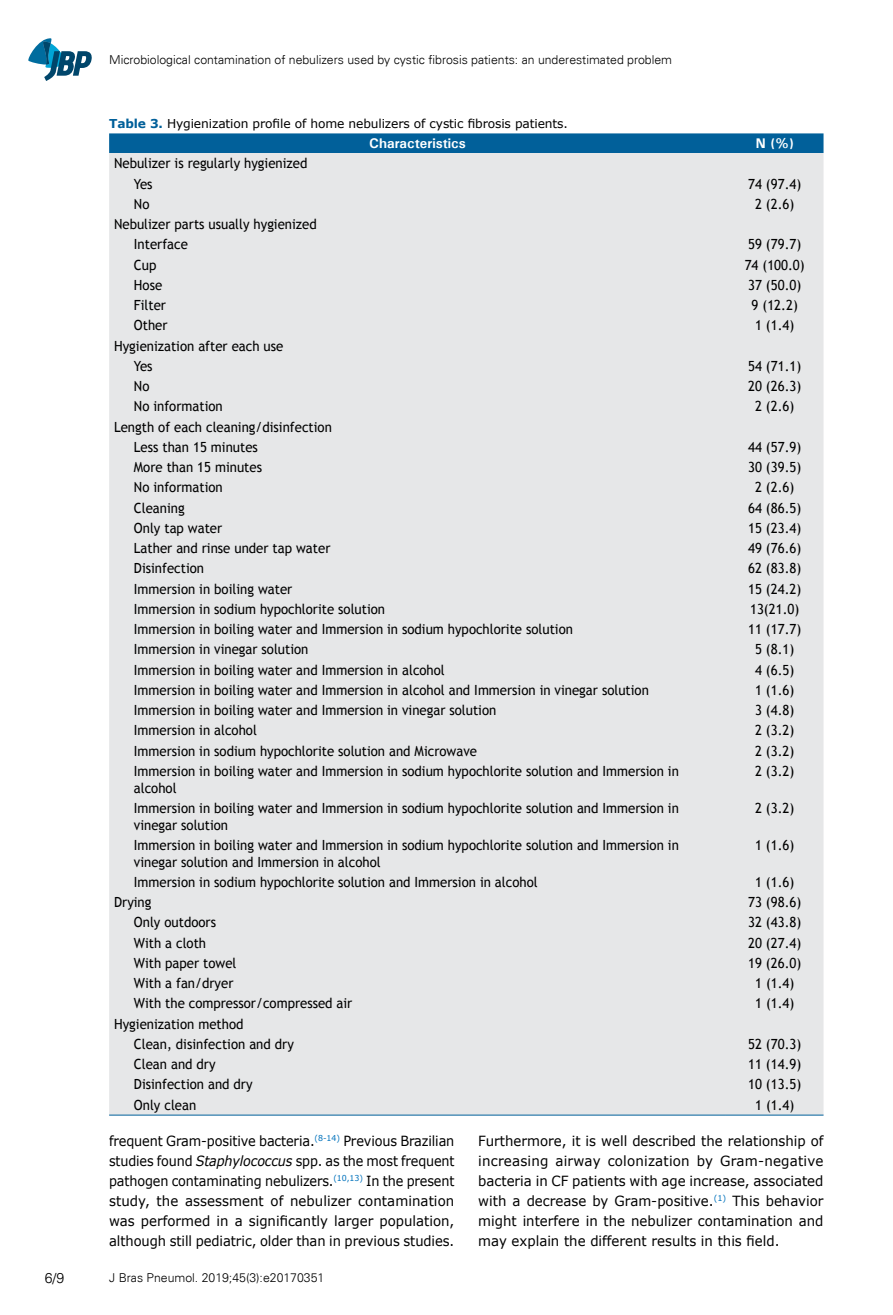
<style>
.page{position:relative;width:893px;height:1315px;background:#fff}
.page>*{position:absolute;margin:0;border:0;box-sizing:border-box;transform-origin:0 0}
.t1{font:14px/20.3px "Trebuchet MS";color:#000;scale:.94 1}
.t2{font:14px/19.9px "Verdana";letter-spacing:-.005em;color:#000;text-align:justify;scale:.92 1}
.t3{font:14px/19.9px "Verdana";letter-spacing:-.005em;color:#000;text-align:justify;scale:.95 1}
.t4{font:700 14px "Univers";color:#fff}
.t5{font:300 14px "Univers";color:#000}
.t6{font:300 12.25px "Univers";color:#000}
.t7{font:12.25px "Verdana";letter-spacing:-.01em;color:#000}
.s1{font-weight:700;color:#01609a}
.s2{font-style:italic}
</style>
<div class="page">
<svg style="left:28px;top:38px;width:64px;height:43px"></svg>
<div style="left:109px;top:133px;width:714px;height:20px;background:#01609a"></div>
<div style="left:109px;top:153px;width:714px;height:961px;background:#e6e7e8"></div>
<hr style="left:109px;top:1114px;width:617px;height:1px;background:#01609a">
<hr style="left:726px;top:1114px;width:97px;height:1px;background:#01609a">
<p class="t6" style="left:109px;top:52px;width:564px">Microbiological contamination of nebulizers used by cystic fibrosis patients: an underestimated problem</p>
<p class="t7" style="left:109px;top:116px;width:460px"><span class="s1">Table 3.</span> Hygienization profile of home nebulizers of cystic fibrosis patients.</p>
<p class="t4" style="left:369px;top:135px;width:98px">Characteristics</p>
<p class="t4" style="left:756px;top:135px;width:40px">N (%)</p>
<p class="t1" style="left:134px;top:153px;width:186px;text-indent:-20px">Nebulizer is regularly hygienized<br>Yes</p>
<p class="t1" style="left:748px;top:174px;width:58px">74 (97.4)</p>
<p class="t1" style="left:134px;top:194px;width:18px">No</p>
<p class="t1" style="left:755px;top:194px;width:43px">2 (2.6)</p>
<p class="t1" style="left:134px;top:214px;width:196px;text-indent:-20px">Nebulizer parts usually hygienized<br>Interface</p>
<p class="t1" style="left:748px;top:234px;width:58px">59 (79.7)</p>
<p class="t1" style="left:134px;top:255px;width:25px">Cup</p>
<p class="t1" style="left:745px;top:255px;width:65px">74 (100.0)</p>
<p class="t1" style="left:134px;top:275px;width:32px">Hose</p>
<p class="t1" style="left:748px;top:275px;width:58px">37 (50.0)</p>
<p class="t1" style="left:134px;top:295px;width:36px">Filter</p>
<p class="t1" style="left:752px;top:295px;width:51px">9 (12.2)</p>
<p class="t1" style="left:134px;top:315px;width:37px">Other</p>
<p class="t1" style="left:755px;top:315px;width:43px">1 (1.4)</p>
<p class="t1" style="left:134px;top:336px;width:160px;text-indent:-20px">Hygienization after each use<br>Yes</p>
<p class="t1" style="left:748px;top:356px;width:58px">54 (71.1)</p>
<p class="t1" style="left:134px;top:376px;width:18px">No</p>
<p class="t1" style="left:748px;top:376px;width:58px">20 (26.3)</p>
<p class="t1" style="left:134px;top:396px;width:96px">No information</p>
<p class="t1" style="left:755px;top:396px;width:43px">2 (2.6)</p>
<p class="t1" style="left:134px;top:416px;width:212px;text-indent:-20px">Length of each cleaning/disinfection<br>Less than 15 minutes</p>
<p class="t1" style="left:748px;top:437px;width:58px">44 (57.9)</p>
<p class="t1" style="left:134px;top:457px;width:138px">More than 15 minutes</p>
<p class="t1" style="left:748px;top:457px;width:58px">30 (39.5)</p>
<p class="t1" style="left:134px;top:477px;width:96px">No information</p>
<p class="t1" style="left:755px;top:477px;width:43px">2 (2.6)</p>
<p class="t1" style="left:134px;top:497px;width:56px">Cleaning</p>
<p class="t1" style="left:748px;top:497px;width:58px">64 (86.5)</p>
<p class="t1" style="left:134px;top:518px;width:96px">Only tap water</p>
<p class="t1" style="left:748px;top:518px;width:58px">15 (23.4)</p>
<p class="t1" style="left:134px;top:538px;width:211px">Lather and rinse under tap water</p>
<p class="t1" style="left:748px;top:538px;width:58px">49 (76.6)</p>
<p class="t1" style="left:134px;top:558px;width:76px">Disinfection</p>
<p class="t1" style="left:748px;top:558px;width:58px">62 (83.8)</p>
<p class="t1" style="left:134px;top:578px;width:170px">Immersion in boiling water</p>
<p class="t1" style="left:748px;top:578px;width:58px">15 (24.2)</p>
<p class="t1" style="left:134px;top:599px;width:269px">Immersion in sodium hypochlorite solution</p>
<p class="t1" style="left:750px;top:599px;width:54px">13(21.0)</p>
<p class="t1" style="left:134px;top:619px;width:469px">Immersion in boiling water and Immersion in sodium hypochlorite solution</p>
<p class="t1" style="left:748px;top:619px;width:58px">11 (17.7)</p>
<p class="t1" style="left:134px;top:639px;width:187px">Immersion in vinegar solution</p>
<p class="t1" style="left:755px;top:639px;width:43px">5 (8.1)</p>
<p class="t1" style="left:134px;top:659px;width:332px">Immersion in boiling water and Immersion in alcohol</p>
<p class="t1" style="left:755px;top:659px;width:43px">4 (6.5)</p>
<p class="t1" style="left:134px;top:680px;width:549px">Immersion in boiling water and Immersion in alcohol and Immersion in vinegar solution</p>
<p class="t1" style="left:755px;top:680px;width:43px">1 (1.6)</p>
<p class="t1" style="left:134px;top:700px;width:387px">Immersion in boiling water and Immersion in vinegar solution</p>
<p class="t1" style="left:755px;top:700px;width:43px">3 (4.8)</p>
<p class="t1" style="left:134px;top:720px;width:132px">Immersion in alcohol</p>
<p class="t1" style="left:755px;top:720px;width:43px">2 (3.2)</p>
<p class="t1" style="left:134px;top:740px;width:366px">Immersion in sodium hypochlorite solution and Microwave</p>
<p class="t1" style="left:755px;top:740px;width:43px">2 (3.2)</p>
<p class="t1" style="left:134px;top:762px;width:581px;line-height:16.8px">Immersion in boiling water and Immersion in sodium hypochlorite solution and Immersion in alcohol</p>
<p class="t1" style="left:755px;top:761px;width:43px">2 (3.2)</p>
<p class="t1" style="left:134px;top:799px;width:581px;line-height:16.8px">Immersion in boiling water and Immersion in sodium hypochlorite solution and Immersion in vinegar solution</p>
<p class="t1" style="left:755px;top:798px;width:43px">2 (3.2)</p>
<p class="t1" style="left:134px;top:836px;width:581px;line-height:16.8px">Immersion in boiling water and Immersion in sodium hypochlorite solution and Immersion in vinegar solution and Immersion in alcohol</p>
<p class="t1" style="left:755px;top:835px;width:43px">1 (1.6)</p>
<p class="t1" style="left:134px;top:872px;width:431px">Immersion in sodium hypochlorite solution and Immersion in alcohol</p>
<p class="t1" style="left:755px;top:872px;width:43px">1 (1.6)</p>
<p class="t1" style="left:114px;top:892px;width:41px">Drying</p>
<p class="t1" style="left:748px;top:892px;width:58px">73 (98.6)</p>
<p class="t1" style="left:134px;top:912px;width:89px">Only outdoors</p>
<p class="t1" style="left:748px;top:912px;width:58px">32 (43.8)</p>
<p class="t1" style="left:134px;top:933px;width:78px">With a cloth</p>
<p class="t1" style="left:748px;top:933px;width:58px">20 (27.4)</p>
<p class="t1" style="left:134px;top:953px;width:111px">With paper towel</p>
<p class="t1" style="left:748px;top:953px;width:58px">19 (26.0)</p>
<p class="t1" style="left:134px;top:973px;width:107px">With a fan/dryer</p>
<p class="t1" style="left:755px;top:973px;width:43px">1 (1.4)</p>
<p class="t1" style="left:134px;top:993px;width:234px">With the compressor/compressed air</p>
<p class="t1" style="left:755px;top:993px;width:43px">1 (1.4)</p>
<p class="t1" style="left:134px;top:1013px;width:172px;text-indent:-20px">Hygienization method<br>Clean, disinfection and dry</p>
<p class="t1" style="left:748px;top:1034px;width:58px">52 (70.3)</p>
<p class="t1" style="left:134px;top:1054px;width:88px">Clean and dry</p>
<p class="t1" style="left:748px;top:1054px;width:58px">11 (14.9)</p>
<p class="t1" style="left:134px;top:1074px;width:128px">Disinfection and dry</p>
<p class="t1" style="left:748px;top:1074px;width:58px">10 (13.5)</p>
<p class="t1" style="left:134px;top:1094px;width:68px">Only clean</p>
<p class="t1" style="left:755px;top:1094px;width:43px">1 (1.4)</p>
<p class="t2" style="left:109px;top:1130px;width:377px">frequent Gram-positive bacteria.<sup>(8-14)</sup> Previous Brazilian studies found <span class="s2">Staphylococcus</span> spp. as the most frequent pathogen contaminating nebulizers.<sup>(10,13)</sup> In the present study, the assessment of nebulizer contamination was performed in a significantly larger population, although still pediatric, older than in previous studies.</p>
<p class="t3" style="left:478px;top:1130px;width:365px">Furthermore, it is well described the relationship of increasing airway colonization by Gram-negative bacteria in CF patients with age increase, associated with a decrease by Gram-positive.<sup>(1)</sup> This behavior might interfere in the nebulizer contamination and may explain the different results in this field.</p>
<p class="t5" style="left:45px;top:1269px;width:21px">6/9</p>
<p class="t6" style="left:109px;top:1270px;width:217px">J Bras Pneumol. 2019;45(3):e20170351</p>
</div>
